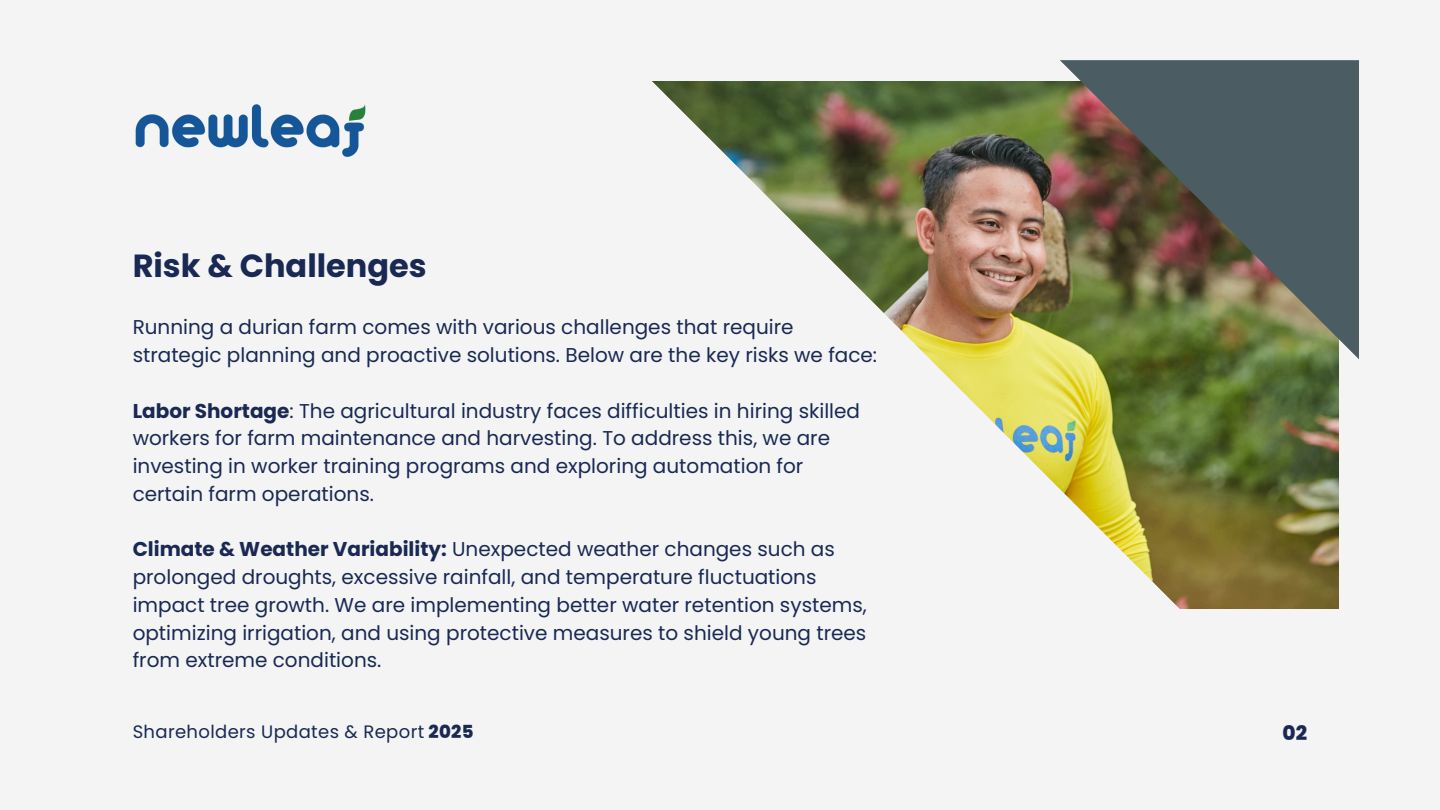
<style>
.page{position:relative;width:1440px;height:810px;background:#f4f4f4}
.page>*{position:absolute;margin:0;border:0;box-sizing:border-box;transform-origin:0 0}
.t1{font:700 32px "Poppins";color:#192954}
.t2{font:20px/27.8px "Poppins";color:#192954}
.t3{font:800 20px "Poppins";color:#192954}
.t4{font:18px "Poppins";letter-spacing:.02em;color:#192954}
.s1{font-weight:700}
.s2{font-weight:800}
</style>
<div class="page">
<img style="left:652px;top:60px;width:707px;height:549px">
<img style="left:135px;top:104px;width:231px;height:53px">
<h1 class="t1" style="left:133px;top:244px;width:296px">Risk &amp; Challenges</h1>
<p class="t2" style="left:133px;top:314px;width:746px">Running a durian farm comes with various challenges that require strategic planning and proactive solutions. Below are the key risks we face:</p>
<p class="t2" style="left:133px;top:397px;width:729px"><span class="s1">Labor Shortage</span>: The agricultural industry faces difficulties in hiring skilled workers for farm maintenance and harvesting. To address this, we are investing in worker training programs and exploring automation for certain farm operations.</p>
<p class="t2" style="left:133px;top:536px;width:736px"><span class="s1">Climate &amp; Weather Variability:</span> Unexpected weather changes such as prolonged droughts, excessive rainfall, and temperature fluctuations impact tree growth. We are implementing better water retention systems, optimizing irrigation, and using protective measures to shield young trees from extreme conditions.</p>
<h2 class="t4" style="left:133px;top:719px;width:342px">Shareholders Updates &amp; Report <span class="s2">2025</span></h2>
<h2 class="t3" style="left:1282px;top:719px;width:26px">02</h2>
</div>
